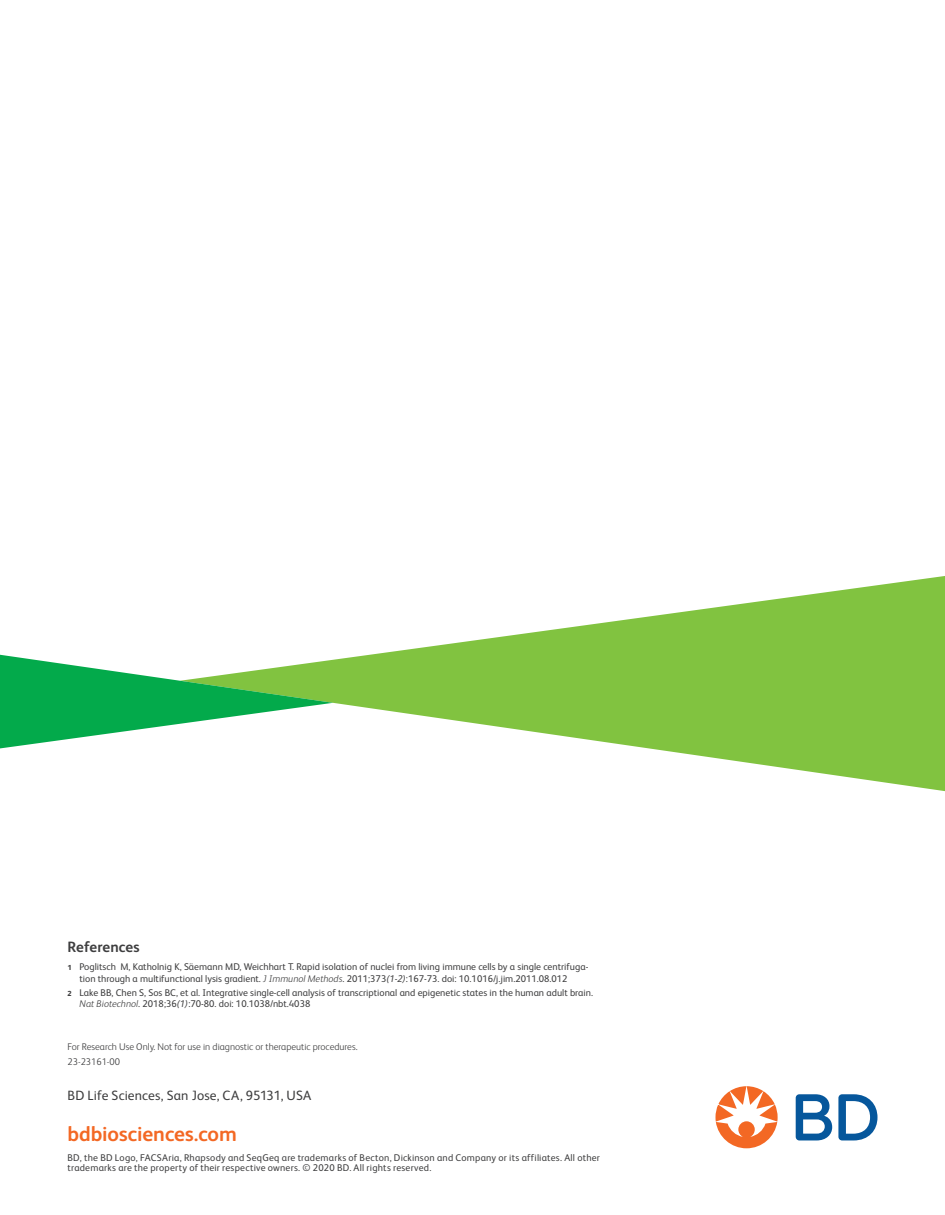
<style>
.page{position:relative;width:945px;height:1215px;background:#fff}
.page>*{position:absolute;margin:0;border:0;box-sizing:border-box;transform-origin:0 0}
.t1{font:700 21px "FS Albert Pro";letter-spacing:-.005em;color:#f36824}
.t2{font:700 15px "FS Albert Pro";letter-spacing:.005em;color:#3e3e3f}
.t3{font:13.5px "FS Albert Pro";letter-spacing:.01em;color:#3e3e3f}
.t4{font:9.75px/11.2px "FS Albert Pro";color:#3e3e3f}
.t5{font:9.75px/9.8px "FS Albert Pro";letter-spacing:.02em;color:#3e3e3f}
.t6{font:300 9.75px/14.7px "FS Albert Pro";color:#3e3e3f}
.s1{font-weight:800;font-size:7.35px}
.s2{font-weight:300;font-style:italic}
.s3{font-style:italic}
</style>
<div class="page">
<svg style="left:796px;top:1094px;width:82px;height:46px"></svg>
<svg style="left:716px;top:1086px;width:62px;height:62px"></svg>
<svg style="left:333px;top:576px;width:612px;height:215px;fill:#81c340"></svg>
<svg style="left:0;top:655px;width:333px;height:93px"></svg>
<h2 class="t2" style="left:68px;top:937px;width:74px">References</h2>
<p class="t4" style="left:80px;top:961px;width:510px;text-indent:-12px"><span class="s1">1</span> Poglitsch M, Katholnig K, Säemann MD, Weichhart T. Rapid isolation of nuclei from living immune cells by a single centrifuga&shy;tion through a multifunctional lysis gradient. <span class="s2">J Immunol Methods</span>. 2011;373<span class="s3">(1-2)</span>:167-73. doi: 10.1016/j.jim.2011.08.012</p>
<p class="t4" style="left:80px;top:986px;width:515px;text-indent:-12px"><span class="s1">2</span> Lake BB, Chen S, Sos BC, et al. Integrative single-cell analysis of transcriptional and epigenetic states in the human adult brain.<br><span class="s2">Nat Biotechnol</span>. 2018;36<span class="s3">(1)</span>:70-80. doi: 10.1038/nbt.4038</p>
<p class="t6" style="left:68px;top:1039px;width:292px">For Research Use Only. Not for use in diagnostic or therapeutic procedures.<br>23-23161-00</p>
<h3 class="t3" style="left:68px;top:1086px;width:245px">BD Life Sciences, San Jose, CA, 95131, USA</h3>
<h1 class="t1" style="left:68px;top:1119px;width:171px">bdbiosciences.com</h1>
<p class="t5" style="left:68px;top:1152px;width:534px">BD, the BD Logo, FACSAria, Rhapsody and SeqGeq are trademarks of Becton, Dickinson and Company or its affiliates. All other trademarks are the property of their respective owners. © 2020 BD. All rights reserved.</p>
</div>
